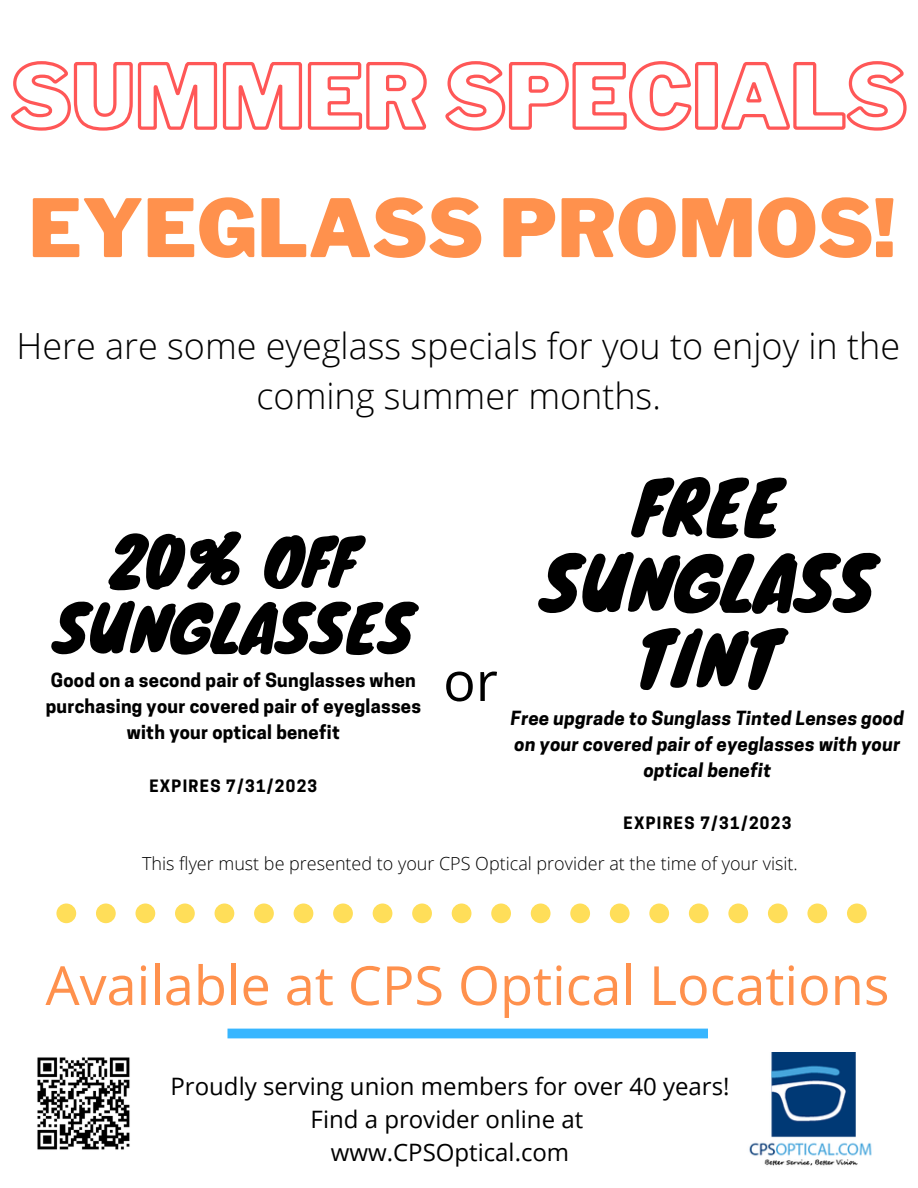
<style>
.page{position:relative;width:918px;height:1188px;background:#fff}
.page>*{position:absolute;margin:0;border:0;box-sizing:border-box;transform-origin:0 0}
.t1{font:900 79.5px "Libre Franklin";color:#ff914d}
.t2{font:72px/75.6px "Knewave";color:#000;text-align:center}
.t3{font:63px/66.3px "Knewave";color:#000;text-align:center}
.t4{font:54px "Open Sans";color:#ff914d}
.t5{font:54px "Open Sans";color:#000}
.t6{font:300 36px/49.5px "Open Sans";color:#000;text-align:center}
.t7{font:24px "Open Sans";color:#000}
.t8{font:700 18.3px/25.8px "Cooper Hewitt";letter-spacing:.015em;color:#000;text-align:center}
.t9{font:italic 700 18.3px/26px "Cooper Hewitt";letter-spacing:.015em;color:#000;text-align:center}
.t10{font:300 18px "Open Sans";color:#000}
.t11{font:700 16.05px "Cooper Hewitt";letter-spacing:.08em;color:#000}
</style>
<div class="page">
<svg style="left:56px;top:904px;width:811px;height:19px"></svg>
<svg style="left:11px;top:61px;width:896px;height:70px"></svg>
<div style="left:228px;top:1029px;width:480px;height:9px;background:#38b6ff"></div>
<img style="left:749px;top:1053px;width:123px;height:113px">
<img style="left:37px;top:1057px;width:93px;height:93px">
<p class="t1" style="left:29px;top:180px;width:868px">EYEGLASS PROMOS!</p>
<p class="t6" style="left:16px;top:321px;width:885px">Here are some eyeglass specials for you to enjoy in the coming summer months.</p>
<p class="t3" style="left:53px;top:526px;width:362px">20% OFF<br>SUNGLASSES</p>
<p class="t8" style="left:46px;top:670px;width:377px">Good on a second pair of Sunglasses when purchasing your covered pair of eyeglasses with your optical benefit</p>
<p class="t11" style="left:149px;top:780px;width:169px">EXPIRES 7/31/2023</p>
<p class="t5" style="left:443px;top:643px;width:56px">or</p>
<p class="t2" style="left:540px;top:467px;width:336px">FREE<br>SUNGLASS<br>TINT</p>
<p class="t9" style="left:511px;top:708px;width:395px">Free upgrade to Sunglass Tinted Lenses good on your covered pair of eyeglasses with your optical benefit</p>
<p class="t11" style="left:624px;top:817px;width:169px">EXPIRES 7/31/2023</p>
<p class="t10" style="left:142px;top:851px;width:657px">This flyer must be presented to your CPS Optical provider at the time of your visit.</p>
<p class="t4" style="left:45px;top:947px;width:846px">Available at CPS Optical Locations</p>
<p class="t7" style="left:171px;top:1070px;width:561px">Proudly serving union members for over 40 years!</p>
<p class="t7" style="left:311px;top:1102px;width:274px">Find a provider online at</p>
<p class="t7" style="left:331px;top:1135px;width:240px">www.CPSOptical.com</p>
</div>
